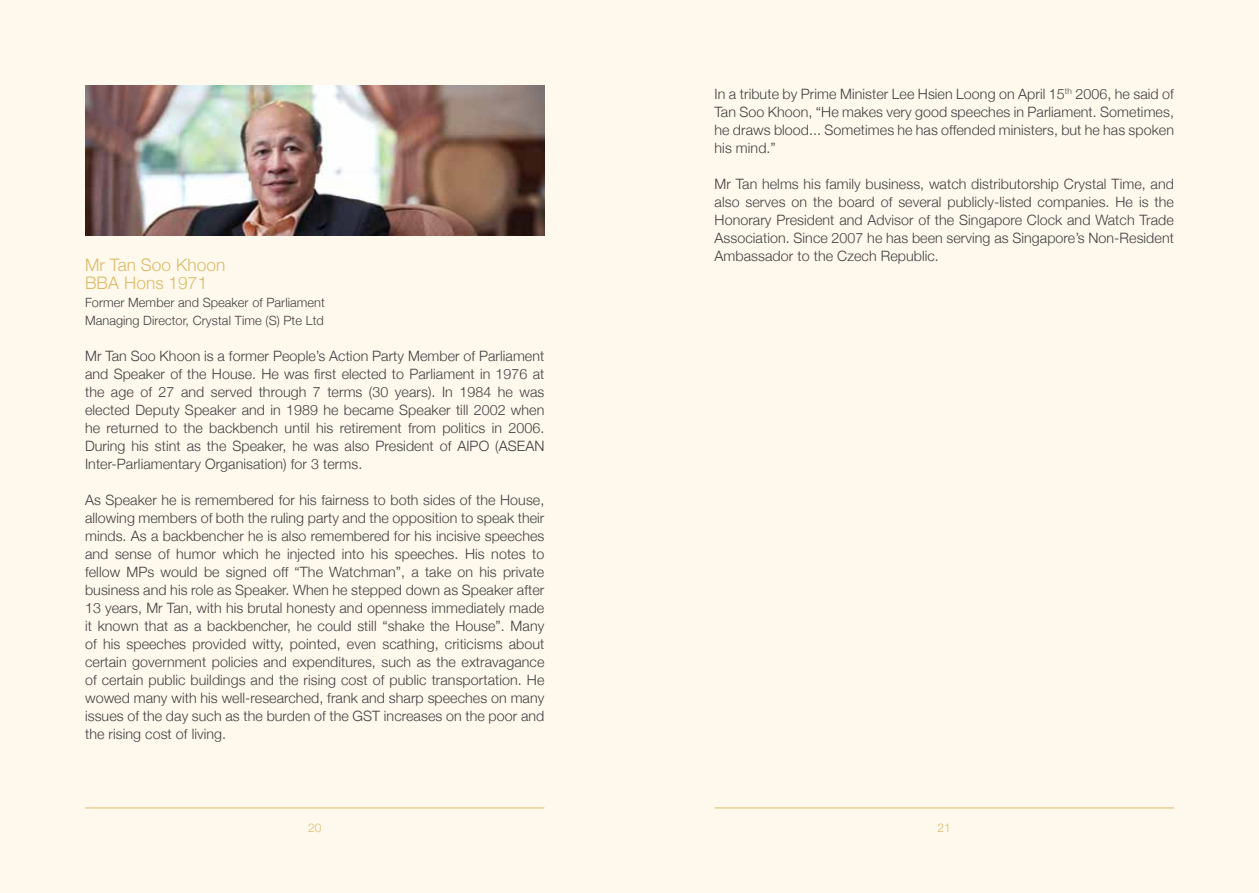
<style>
.page{position:relative;width:1259px;height:893px;background:#fff9ed}
.page>*{position:absolute;margin:0;border:0;box-sizing:border-box;transform-origin:0 0}
.t1{font:300 17.25px/18px "Helvetica Neue";letter-spacing:.005em;color:#dbbb69}
.t2{font:300 14.25px/18px "Helvetica Neue";letter-spacing:.005em;color:#414042;text-align:justify}
.t3{font:300 12.75px/18px "Helvetica Neue";letter-spacing:.005em;color:#414042}
.t4{font:300 12px "Helvetica Neue";color:#dbbb69}
</style>
<div class="page">
<hr style="left:85px;top:807px;width:459px;height:1px;background:#dbbb69">
<hr style="left:714px;top:807px;width:460px;height:1px;background:#dbbb69">
<img style="left:85px;top:85px;width:459px;height:150px">
<p class="t1" style="left:85px;top:255px;width:142px">Mr Tan Soo Khoon<br>BBA Hons 1971</p>
<p class="t3" style="left:85px;top:293px;width:241px">Former Member and Speaker of Parliament<br>Managing Director, Crystal Time (S) Pte Ltd</p>
<p class="t2" style="left:85px;top:346px;width:461px">Mr Tan Soo Khoon is a former People’s Action Party Member of Parliament and Speaker of the House. He was first elected to Parliament in 1976 at the age of 27 and served through 7 terms (30 years). In 1984 he was elected Deputy Speaker and in 1989 he became Speaker till 2002 when he returned to the backbench until his retirement from politics in 2006.<br>During his stint as the Speaker, he was also President of AIPO (ASEAN Inter-Parliamentary Organisation) for 3 terms.</p>
<p class="t2" style="left:85px;top:490px;width:461px">As Speaker he is remembered for his fairness to both sides of the House, allowing members of both the ruling party and the opposition to speak their minds. As a backbencher he is also remembered for his incisive speeches and sense of humor which he injected into his speeches. His notes to fellow MPs would be signed off “The Watchman”, a take on his private business and his role as Speaker. When he stepped down as Speaker after 13 years, Mr Tan, with his brutal honesty and openness immediately made it known that as a backbencher, he could still “shake the House”. Many of his speeches provided witty, pointed, even scathing, criticisms about certain government policies and expenditures, such as the extravagance of certain public buildings and the rising cost of public transportation. He wowed many with his well-researched, frank and sharp speeches on many issues of the day such as the burden of the GST increases on the poor and the rising cost of living.</p>
<p class="t2" style="left:714px;top:84px;width:461px">In a tribute by Prime Minister Lee Hsien Loong on April 15<sup>th</sup> 2006, he said of Tan Soo Khoon, “He makes very good speeches in Parliament. Sometimes, he draws blood... Sometimes he has offended ministers, but he has spoken his mind.”</p>
<p class="t2" style="left:714px;top:174px;width:461px">Mr Tan helms his family business, watch distributorship Crystal Time, and also serves on the board of several publicly-listed companies. He is the Honorary President and Advisor of the Singapore Clock and Watch Trade Association. Since 2007 he has been serving as Singapore’s Non-Resident Ambassador to the Czech Republic.</p>
<p class="t4" style="left:308px;top:818px;width:15px">20</p>
<p class="t4" style="left:937px;top:818px;width:15px">21</p>
</div>
